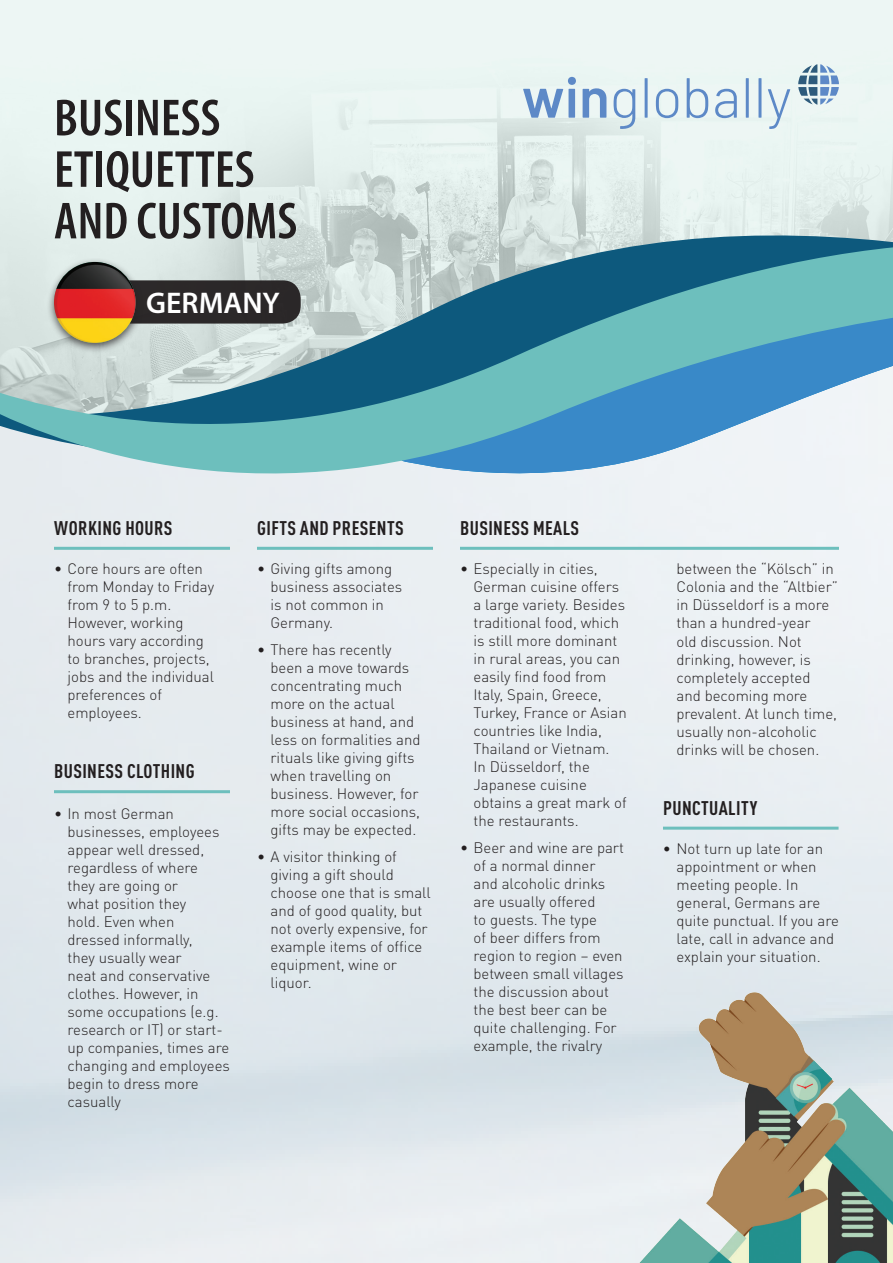
<style>
.page{position:relative;width:893px;height:1263px;background:#fff}
.page>*{position:absolute;margin:0;border:0;box-sizing:border-box;transform-origin:0 0}
.t1{font:600 condensed 52.5px/51.6px "Myriad Pro";color:#231f20}
.t2{font:600 30px "Myriad Pro";color:#fff}
.t3{font:700 condensed 19.5px "DIN Pro";letter-spacing:.02em;color:#231f20}
.t4{font:300 15px/18px "DIN Pro";color:#231f20}
</style>
<div class="page">
<img style="left:0;top:0;width:893px;height:225px">
<hr style="left:54px;top:547px;width:176px;height:3px;background:#6dbfbd">
<hr style="left:663px;top:827px;width:175px;height:3px;background:#6dbfbd">
<img style="left:510px;top:937px;width:383px;height:326px">
<svg style="left:0;top:225px;width:893px;height:20px;background:#c2d4d5"></svg>
<svg style="left:0;top:245px;width:893px;height:250px;background:#84b5c4"></svg>
<div style="left:111px;top:280px;width:190px;height:44px;background:#2b2829;border-radius:18px"></div>
<div style="left:46px;top:257px;width:97px;height:97px;background:#231f20;opacity:.75"></div>
<img style="left:54px;top:262px;width:82px;height:81px;border-radius:41px">
<hr style="left:54px;top:790px;width:176px;height:3px;background:#6dbfbd">
<hr style="left:257px;top:547px;width:176px;height:3px;background:#6dbfbd">
<hr style="left:460px;top:547px;width:379px;height:3px;background:#6dbfbd">
<svg style="left:523px;top:77px;width:53px;height:41px;background:#b2cae1"></svg>
<svg style="left:583px;top:88px;width:23px;height:30px"></svg>
<svg style="left:614px;top:89px;width:21px;height:40px"></svg>
<hr style="left:645px;top:78px;width:3px;height:40px;background:#5d89c7">
<svg style="left:656px;top:89px;width:22px;height:29px"></svg>
<svg style="left:687px;top:78px;width:21px;height:40px"></svg>
<svg style="left:715px;top:89px;width:22px;height:29px"></svg>
<hr style="left:746px;top:78px;width:3px;height:40px;background:#5d89c7">
<hr style="left:758px;top:78px;width:3px;height:40px;background:#5d89c7">
<svg style="left:768px;top:89px;width:22px;height:40px"></svg>
<svg style="left:798px;top:64px;width:41px;height:41px;background:#a0b9cd"></svg>
<h1 class="t1" style="left:54px;top:91px;width:245px">BUSINESS<br>ETIQUETTES<br>AND CUSTOMS</h1>
<h2 class="t2" style="left:146px;top:284px;width:135px">GERMANY</h2>
<h3 class="t3" style="left:54px;top:513px;width:120px">WORKING HOURS</h3>
<p class="t4" style="left:68px;top:558px;width:148px;text-indent:-14px">• Core hours are often from Monday to Friday from 9 to 5 p.m.<br>However, working hours vary according to branches, projects, jobs and the individual preferences of employees.</p>
<h3 class="t3" style="left:54px;top:756px;width:142px">BUSINESS CLOTHING</h3>
<p class="t4" style="left:68px;top:803px;width:164px;text-indent:-14px">• In most German businesses, employees appear well dressed, regardless of where<br>they are going or<br>what position they<br>hold. Even when dressed informally,<br>they usually wear<br>neat and conservative clothes. However, in some occupations (e.g. research or IT) or start&shy;up companies, times are changing and employees begin to dress more casually</p>
<h3 class="t3" style="left:257px;top:513px;width:148px">GIFTS AND PRESENTS</h3>
<p class="t4" style="left:270px;top:558px;width:133px;text-indent:-14px">• Giving gifts among business associates is not common in<br>Germany.</p>
<p class="t4" style="left:270px;top:639px;width:152px;text-indent:-14px">• There has recently been a move towards concentrating much more on the actual business at hand, and less on formalities and rituals like giving gifts when travelling on business. However, for more social occasions, gifts may be expected.</p>
<p class="t4" style="left:270px;top:846px;width:162px;text-indent:-14px">• A visitor thinking of giving a gift should choose one that is small and of good quality, but not overly expensive, for example items of office equipment, wine or liquor.</p>
<h3 class="t3" style="left:460px;top:513px;width:120px">BUSINESS MEALS</h3>
<p class="t4" style="left:473px;top:558px;width:155px;text-indent:-14px">• Especially in cities,<br>German cuisine offers a large variety. Besides traditional food, which is still more dominant in rural areas, you can easily find food from<br>Italy, Spain, Greece,<br>Turkey, France or Asian countries like India,<br>Thailand or Vietnam.<br>In Düsseldorf, the<br>Japanese cuisine obtains a great mark of the restaurants.</p>
<p class="t4" style="left:473px;top:837px;width:152px;text-indent:-14px">• Beer and wine are part of a normal dinner<br>and alcoholic drinks are usually offered<br>to guests. The type<br>of beer differs from region to region – even between small villages the discussion about the best beer can be quite challenging. For example, the rivalry</p>
<p class="t4" style="left:676px;top:559px;width:163px">between the “Kölsch” in<br>Colonia and the “Altbier” in Düsseldorf is a more than a hundred-year<br>old discussion. Not drinking, however, is completely accepted and becoming more prevalent. At lunch time, usually non-alcoholic drinks will be chosen.</p>
<h3 class="t3" style="left:663px;top:793px;width:96px">PUNCTUALITY</h3>
<p class="t4" style="left:676px;top:838px;width:164px;text-indent:-14px">• Not turn up late for an appointment or when meeting people. In general, Germans are quite punctual. If you are late, call in advance and explain your situation.</p>
</div>
